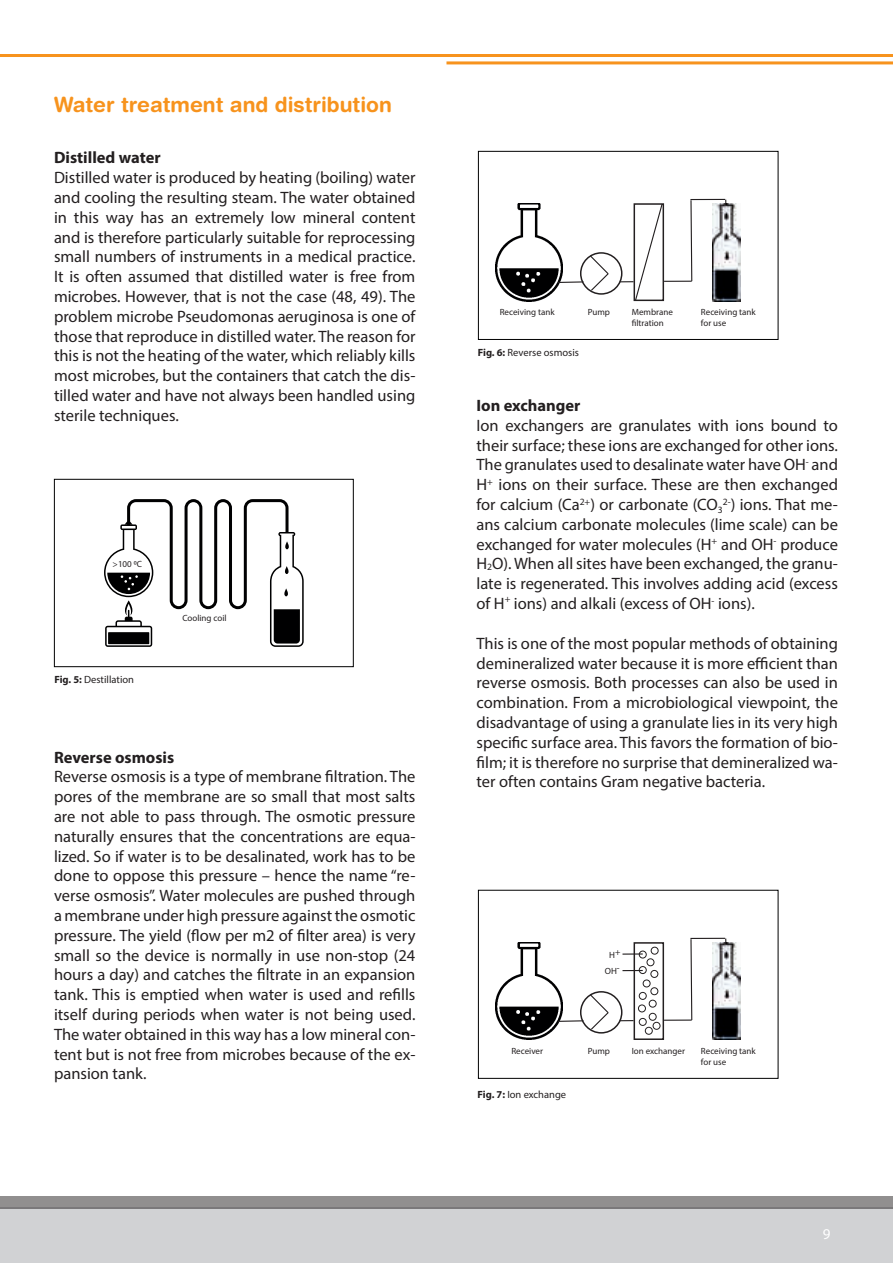
<style>
.page{position:relative;width:893px;height:1263px;background:#fff}
.page>*{position:absolute;margin:0;border:0;box-sizing:border-box;transform-origin:0 0}
.t1{font:700 21px "Helvetica Rounded LT Std";color:#f7931d}
.t2{font:16.5px/19.8px "Myriad Pro";color:#231f20;text-align:justify}
.t3{font:700 16.5px "Myriad Pro";color:#231f20}
.t4{font:15px "Myriad Pro";color:#fff}
.t5{font:10.5px "Myriad Pro";color:#231f20}
.t6{font:9px/10.8px "Myriad Pro";color:#231f20}
.s1{font-weight:700}
.s2{font-size:9.6px}
</style>
<div class="page">
<div style="left:0;top:1208px;width:893px;height:55px;background:#d1d2d4"></div>
<svg style="left:0;top:1196px;width:893px;height:13px;background:#8d8b8b"></svg>
<hr style="left:446px;top:61px;width:447px;height:3px;background:#f7931d">
<hr style="left:0;top:54px;width:893px;height:3px;background:#f7931d">
<div style="left:478px;top:890px;width:300px;height:189px;border:1px solid #000"></div>
<img style="left:712px;top:942px;width:29px;height:98px">
<img style="left:496px;top:942px;width:65px;height:98px">
<div style="left:580px;top:991px;width:42px;height:42px;border:2px solid #231f20;border-radius:50%"></div>
<div style="left:634px;top:942px;width:30px;height:98px;border:2px solid #231f20"></div>
<svg style="left:620px;top:1020px;width:13px;height:1px"></svg>
<hr style="left:664px;top:1019px;width:28px;height:2px;background:#231f20">
<svg style="left:690px;top:939px;width:3px;height:82px"></svg>
<hr style="left:690px;top:938px;width:35px;height:1px;background:#231f20">
<svg style="left:557px;top:993px;width:53px;height:38px"></svg>
<div style="left:639px;top:951px;width:8px;height:7px;border:1px solid #231f20;border-radius:50%"></div>
<div style="left:647px;top:958px;width:7px;height:8px;border:1px solid #231f20;border-radius:50%"></div>
<div style="left:639px;top:966px;width:8px;height:8px;border:1px solid #231f20;border-radius:50%"></div>
<div style="left:650px;top:970px;width:8px;height:8px;border:1px solid #231f20;border-radius:50%"></div>
<div style="left:643px;top:979px;width:7px;height:8px;border:1px solid #231f20;border-radius:50%"></div>
<div style="left:650px;top:987px;width:8px;height:8px;border:1px solid #231f20;border-radius:50%"></div>
<div style="left:651px;top:947px;width:7px;height:7px;border:1px solid #231f20;border-radius:50%"></div>
<div style="left:639px;top:992px;width:8px;height:8px;border:1px solid #231f20;border-radius:50%"></div>
<div style="left:649px;top:1000px;width:8px;height:7px;border:1px solid #231f20;border-radius:50%"></div>
<div style="left:638px;top:1004px;width:8px;height:8px;border:1px solid #231f20;border-radius:50%"></div>
<div style="left:649px;top:1013px;width:8px;height:8px;border:1px solid #231f20;border-radius:50%"></div>
<div style="left:639px;top:1018px;width:8px;height:8px;border:1px solid #231f20;border-radius:50%"></div>
<div style="left:653px;top:1022px;width:7px;height:8px;border:1px solid #231f20;border-radius:50%"></div>
<div style="left:645px;top:1027px;width:8px;height:8px;border:1px solid #231f20;border-radius:50%"></div>
<hr style="left:622px;top:953px;width:21px;height:2px;background:#231f20">
<svg style="left:622px;top:970px;width:21px;height:1px"></svg>
<svg style="left:104px;top:499px;width:200px;height:148px"></svg>
<div style="left:54px;top:479px;width:300px;height:188px;border:1px solid #000"></div>
<div style="left:478px;top:151px;width:300px;height:189px;border:1px solid #000"></div>
<img style="left:712px;top:203px;width:29px;height:98px">
<img style="left:496px;top:203px;width:64px;height:98px">
<div style="left:580px;top:252px;width:42px;height:43px;border:2px solid #231f20;border-radius:50%"></div>
<hr style="left:690px;top:199px;width:35px;height:1px;background:#231f20">
<svg style="left:620px;top:199px;width:73px;height:103px"></svg>
<svg style="left:557px;top:254px;width:53px;height:38px"></svg>
<p class="t1" style="left:54px;top:91px;width:339px">Water treatment and distribution</p>
<p class="t3" style="left:54px;top:147px;width:108px">Distilled water</p>
<p class="t2" style="left:54px;top:167px;width:363px">Distilled water is produced by heating (boiling) water and cooling the resulting steam. The water obtained in this way has an extremely low mineral content and is therefore particularly suitable for reprocessing small numbers of instruments in a medical practice.<br>It is often assumed that distilled water is free from microbes. However, that is not the case (48, 49). The problem microbe Pseudomonas aeruginosa is one of those that reproduce in distilled water. The reason for this is not the heating of the water, which reliably kills most microbes, but the containers that catch the dis&shy;tilled water and have not always been handled using sterile techniques.</p>
<p class="t6" style="left:113px;top:558px;width:31px">&gt;100 0C</p>
<p class="t5" style="left:54px;top:673px;width:81px"><span class="s1">Fig. 5:</span> Destillation</p>
<p class="t6" style="left:182px;top:613px;width:46px">Cooling coil</p>
<p class="t3" style="left:54px;top:746px;width:122px">Reverse osmosis</p>
<p class="t2" style="left:54px;top:767px;width:363px">Reverse osmosis is a type of membrane filtration. The pores of the membrane are so small that most salts are not able to pass through. The osmotic pressure naturally ensures that the concentrations are equa&shy;lized. So if water is to be desalinated, work has to be done to oppose this pressure – hence the name “re&shy;verse osmosis”. Water molecules are pushed through a membrane under high pressure against the osmotic pressure. The yield (flow per m2 of filter area) is very small so the device is normally in use non-stop (24 hours a day) and catches the filtrate in an expansion tank. This is emptied when water is used and refills itself during periods when water is not being used.<br>The water obtained in this way has a low mineral con&shy;tent but is not free from microbes because of the ex&shy;pansion tank.</p>
<p class="t6" style="left:500px;top:307px;width:56px">Receiving tank</p>
<p class="t6" style="left:588px;top:307px;width:24px">Pump</p>
<p class="t6" style="left:632px;top:307px;width:43px">Membrane filtration</p>
<p class="t6" style="left:701px;top:307px;width:56px">Receiving tank for use</p>
<p class="t5" style="left:478px;top:346px;width:103px"><span class="s1">Fig. 6:</span> Reverse osmosis</p>
<p class="t3" style="left:476px;top:395px;width:106px">Ion exchanger</p>
<p class="t2" style="left:476px;top:415px;width:363px">Ion exchangers are granulates with ions bound to their surface; these ions are exchanged for other ions.<br>The granulates used to desalinate water have OH<sup>-</sup> and H<sup>+</sup> ions on their surface. These are then exchanged for calcium (Ca<sup>2+</sup>) or carbonate (CO<sub>3</sub><sup>2-</sup>) ions. That me&shy;ans calcium carbonate molecules (lime scale) can be exchanged for water molecules (H<sup>+</sup> and OH<sup>-</sup> produce H<span class="s2">2</span>O). When all sites have been exchanged, the granu&shy;late is regenerated. This involves adding acid (excess of H<sup>+</sup> ions) and alkali (excess of OH<sup>-</sup> ions).</p>
<p class="t2" style="left:476px;top:633px;width:363px">This is one of the most popular methods of obtaining demineralized water because it is more efficient than reverse osmosis. Both processes can also be used in combination. From a microbiological viewpoint, the disadvantage of using a granulate lies in its very high specific surface area. This favors the formation of bio&shy;film; it is therefore no surprise that demineralized wa&shy;ter often contains Gram negative bacteria.</p>
<p class="t6" style="left:605px;top:945px;width:17px;line-height:17px;text-align:center">H+<br>OH-</p>
<p class="t6" style="left:511px;top:1045px;width:33px">Receiver</p>
<p class="t6" style="left:588px;top:1045px;width:24px">Pump</p>
<p class="t6" style="left:632px;top:1045px;width:55px">Ion exchanger</p>
<p class="t6" style="left:701px;top:1046px;width:56px">Receiving tank for use</p>
<p class="t5" style="left:477px;top:1088px;width:90px"><span class="s1">Fig. 7:</span> Ion exchange</p>
<p class="t4" style="left:823px;top:1224px;width:9px">9</p>
</div>
